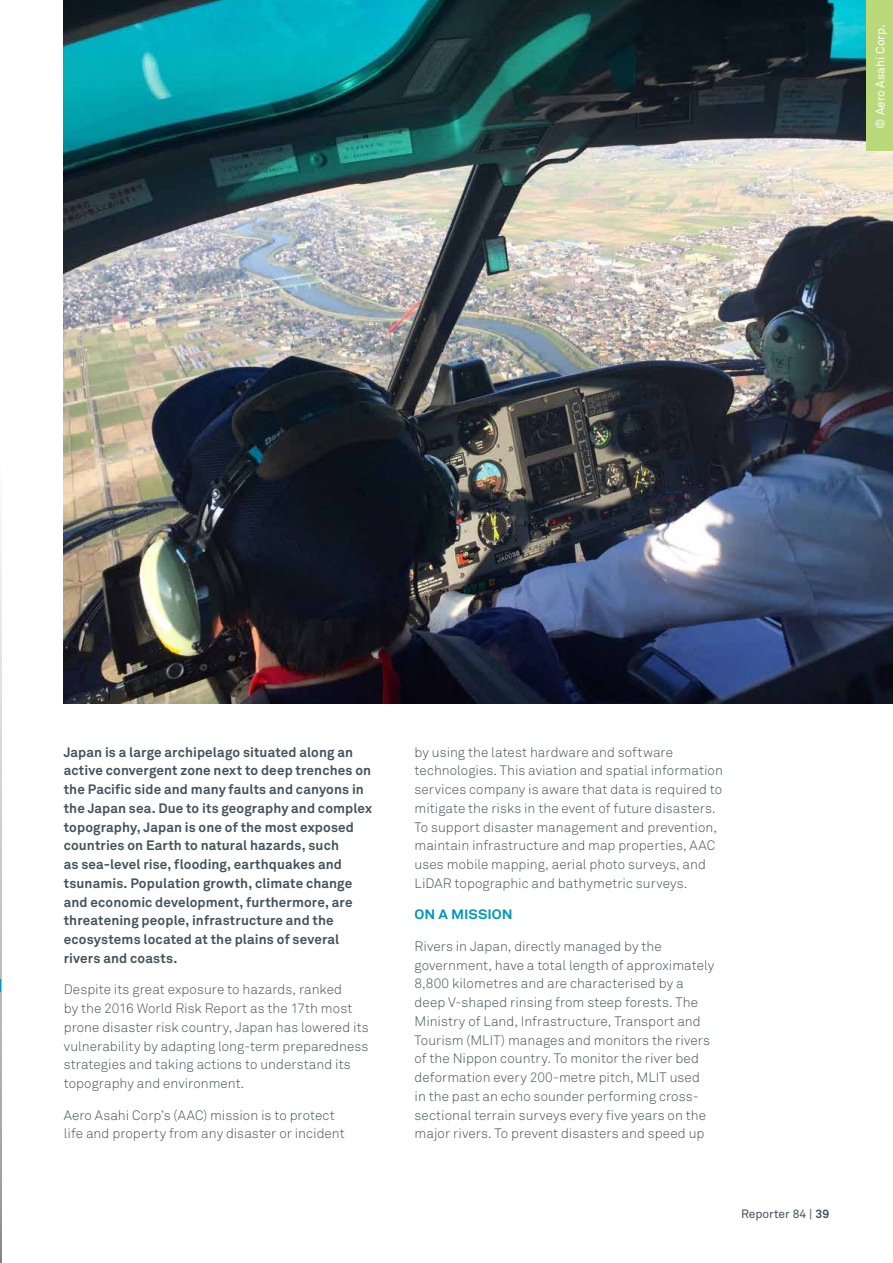
<style>
.page{position:relative;width:893px;height:1263px;background:#fff}
.page>*{position:absolute;margin:0;border:0;box-sizing:border-box;transform-origin:0 0}
.t1{font:13.5px/18.8px "Akkurat Light Pro";letter-spacing:.005em;color:#43525a}
.t2{font:700 13.5px/18.8px "Akkurat Pro";letter-spacing:.01em;color:#43525a}
.t3{font:700 13.5px "Akkurat Pro";color:#0097ba;scale:1.1 1}
.t4{font:12px "Akkurat Pro";color:#fff}
.t5{font:12px "Akkurat Pro";color:#43525a}
.s1{font-weight:700}
</style>
<div class="page">
<svg style="left:0;top:527px;width:1px;height:736px"></svg>
<svg style="left:0;top:979px;width:1px;height:13px"></svg>
<img style="left:64px;top:0;width:829px;height:703px">
<div style="left:867px;top:0;width:26px;height:151px;background:#bad97a"></div>
<p class="t4" style="left:873px;top:128px;width:105px;rotate:-90deg">© Aero Asahi Corp.</p>
<p class="t2" style="left:64px;top:743px;width:310px">Japan is a large archipelago situated along an active convergent zone next to deep trenches on the Pacific side and many faults and canyons in the Japan sea. Due to its geography and complex topography, Japan is one of the most exposed countries on Earth to natural hazards, such<br>as sea-level rise, flooding, earthquakes and tsunamis. Population growth, climate change and economic development, furthermore, are threatening people, infrastructure and the ecosystems located at the plains of several rivers and coasts.</p>
<p class="t1" style="left:64px;top:980px;width:307px">Despite its great exposure to hazards, ranked<br>by the 2016 World Risk Report as the 17th most prone disaster risk country, Japan has lowered its vulnerability by adapting long-term preparedness strategies and taking actions to understand its topography and environment.</p>
<p class="t1" style="left:64px;top:1106px;width:283px">Aero Asahi Corp’s (AAC) mission is to protect life and property from any disaster or incident</p>
<p class="t1" style="left:415px;top:743px;width:310px">by using the latest hardware and software technologies. This aviation and spatial information services company is aware that data is required to mitigate the risks in the event of future disasters.<br>To support disaster management and prevention, maintain infrastructure and map properties, AAC uses mobile mapping, aerial photo surveys, and LiDAR topographic and bathymetric surveys.</p>
<p class="t3" style="left:415px;top:906px;width:91px">ON A MISSION</p>
<p class="t1" style="left:415px;top:937px;width:301px">Rivers in Japan, directly managed by the government, have a total length of approximately 8,800 kilometres and are characterised by a deep V-shaped rinsing from steep forests. The Ministry of Land, Infrastructure, Transport and Tourism (MLIT) manages and monitors the rivers of the Nippon country. To monitor the river bed deformation every 200-metre pitch, MLIT used in the past an echo sounder performing cross&shy;sectional terrain surveys every five years on the major rivers. To prevent disasters and speed up</p>
<p class="t5" style="left:741px;top:1207px;width:90px">Reporter 84 | <span class="s1">39</span></p>
</div>
